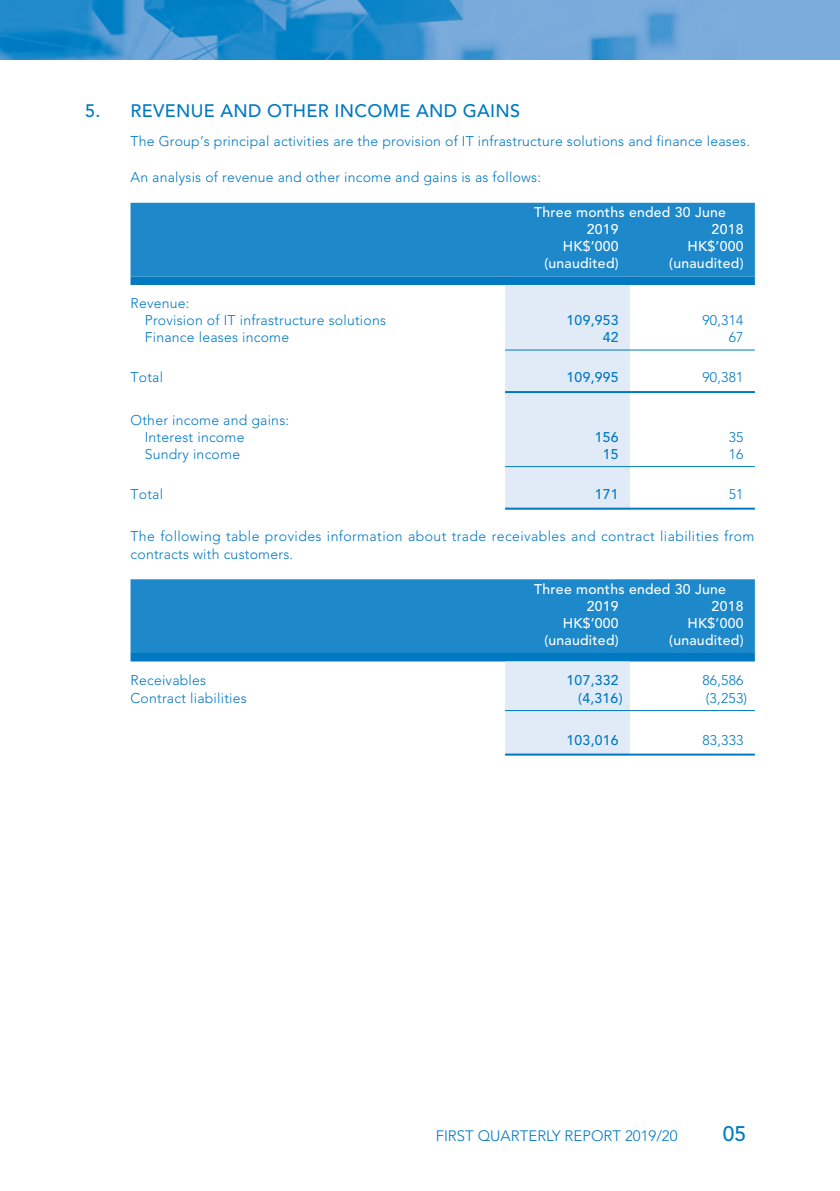
<style>
.page{position:relative;width:840px;height:1191px;background:#fff}
.page>*{position:absolute;margin:0;border:0;box-sizing:border-box;transform-origin:0 0}
.t1{font:500 21px "Avenir LT Std";color:#0079c2}
.t2{font:500 18px "Avenir LT Std";letter-spacing:.015em;color:#0079c2}
.t3{font:300 15px "Avenir LT Std";color:#0079c2}
.t4{font:300 14px/17px "Avenir LT Std";letter-spacing:.015em;color:#0079c2}
.t5{font:500 14px/17px "Avenir LT Std";letter-spacing:.015em;color:#fff}
.t6{font:500 14px "Avenir LT Std";letter-spacing:.015em;color:#0079c2}
</style>
<div class="page">
<div style="left:1px;top:0;width:838px;height:60px;background:#7aabdb"></div>
<img style="left:1px;top:0;width:678px;height:60px">
<div style="left:130px;top:203px;width:624px;height:73px;background:#1e89ca"></div>
<svg style="left:130px;top:276px;width:624px;height:231px"></svg>
<hr style="left:505px;top:349px;width:124px;height:1px;background:#0079c2">
<hr style="left:629px;top:349px;width:125px;height:1px;background:#0079c2">
<hr style="left:505px;top:391px;width:124px;height:2px;background:#0079c2">
<hr style="left:629px;top:391px;width:125px;height:2px;background:#0079c2">
<hr style="left:505px;top:466px;width:124px;height:1px;background:#0079c2">
<hr style="left:629px;top:466px;width:125px;height:1px;background:#0079c2">
<hr style="left:505px;top:507px;width:124px;height:2px;background:#0079c2">
<hr style="left:629px;top:507px;width:125px;height:2px;background:#0079c2">
<div style="left:130px;top:579px;width:624px;height:74px;background:#1e89ca"></div>
<svg style="left:130px;top:653px;width:624px;height:100px"></svg>
<hr style="left:505px;top:710px;width:124px;height:1px;background:#0079c2">
<hr style="left:629px;top:710px;width:125px;height:1px;background:#0079c2">
<hr style="left:505px;top:753px;width:124px;height:2px;background:#0079c2">
<hr style="left:629px;top:753px;width:125px;height:2px;background:#0079c2">
<p class="t2" style="left:85px;top:100px;width:436px">5. REVENUE AND OTHER INCOME AND GAINS</p>
<p class="t4" style="left:130px;top:133px;width:620px">The Group’s principal activities are the provision of IT infrastructure solutions and finance leases.</p>
<p class="t4" style="left:130px;top:169px;width:412px">An analysis of revenue and other income and gains is as follows:</p>
<p class="t5" style="left:586px;top:204px;width:140px;text-indent:-52px">Three months ended 30 June<br>2019</p>
<p class="t5" style="left:711px;top:221px;width:33px">2018</p>
<p class="t4" style="left:145px;top:295px;width:243px;text-indent:-14px">Revenue:<br>Provision of IT infrastructure solutions</p>
<p class="t5" style="left:562px;top:238px;width:57px">HK$’000</p>
<p class="t5" style="left:687px;top:238px;width:57px">HK$’000</p>
<p class="t5" style="left:544px;top:255px;width:76px">(unaudited)</p>
<p class="t5" style="left:668px;top:255px;width:76px">(unaudited)</p>
<p class="t6" style="left:566px;top:312px;width:54px">109,953</p>
<p class="t4" style="left:702px;top:312px;width:43px">90,314</p>
<p class="t4" style="left:145px;top:329px;width:146px">Finance leases income</p>
<p class="t6" style="left:602px;top:329px;width:17px">42</p>
<p class="t4" style="left:728px;top:329px;width:16px">67</p>
<p class="t4" style="left:130px;top:369px;width:34px">Total</p>
<p class="t6" style="left:566px;top:369px;width:54px">109,995</p>
<p class="t4" style="left:702px;top:369px;width:43px">90,381</p>
<p class="t4" style="left:145px;top:411px;width:146px;text-indent:-14px">Other income and gains:<br>I nterest income</p>
<p class="t6" style="left:594px;top:429px;width:25px">156</p>
<p class="t4" style="left:728px;top:428px;width:16px">35</p>
<p class="t4" style="left:145px;top:445px;width:97px">Sundry income</p>
<p class="t6" style="left:602px;top:446px;width:17px">15</p>
<p class="t4" style="left:728px;top:445px;width:16px">16</p>
<p class="t4" style="left:130px;top:485px;width:34px">Total</p>
<p class="t6" style="left:594px;top:486px;width:25px">171</p>
<p class="t4" style="left:728px;top:485px;width:16px">51</p>
<p class="t4" style="left:130px;top:527px;width:625px;line-height:18px">The following table provides information about trade receivables and contract liabilities from contracts with customers.</p>
<p class="t5" style="left:586px;top:581px;width:140px;text-indent:-52px">Three months ended 30 June<br>2019</p>
<p class="t5" style="left:711px;top:598px;width:33px">2018</p>
<p class="t5" style="left:562px;top:615px;width:57px">HK$’000</p>
<p class="t5" style="left:687px;top:615px;width:57px">HK$’000</p>
<p class="t5" style="left:544px;top:632px;width:76px">(unaudited)</p>
<p class="t5" style="left:668px;top:632px;width:76px">(unaudited)</p>
<p class="t4" style="left:130px;top:671px;width:77px">Receivables</p>
<p class="t6" style="left:566px;top:671px;width:54px">107,332</p>
<p class="t4" style="left:702px;top:671px;width:43px">86,586</p>
<p class="t4" style="left:130px;top:689px;width:118px">Contract liabilities</p>
<p class="t6" style="left:578px;top:689px;width:46px">(4,316)</p>
<p class="t4" style="left:705px;top:689px;width:43px">(3,253)</p>
<p class="t6" style="left:566px;top:731px;width:54px">103,016</p>
<p class="t4" style="left:702px;top:731px;width:43px">83,333</p>
<p class="t3" style="left:435px;top:1126px;width:243px">First QUARTERLY REPORT 2019/20</p>
<h1 class="t1" style="left:722px;top:1121px;width:25px">05</h1>
</div>
